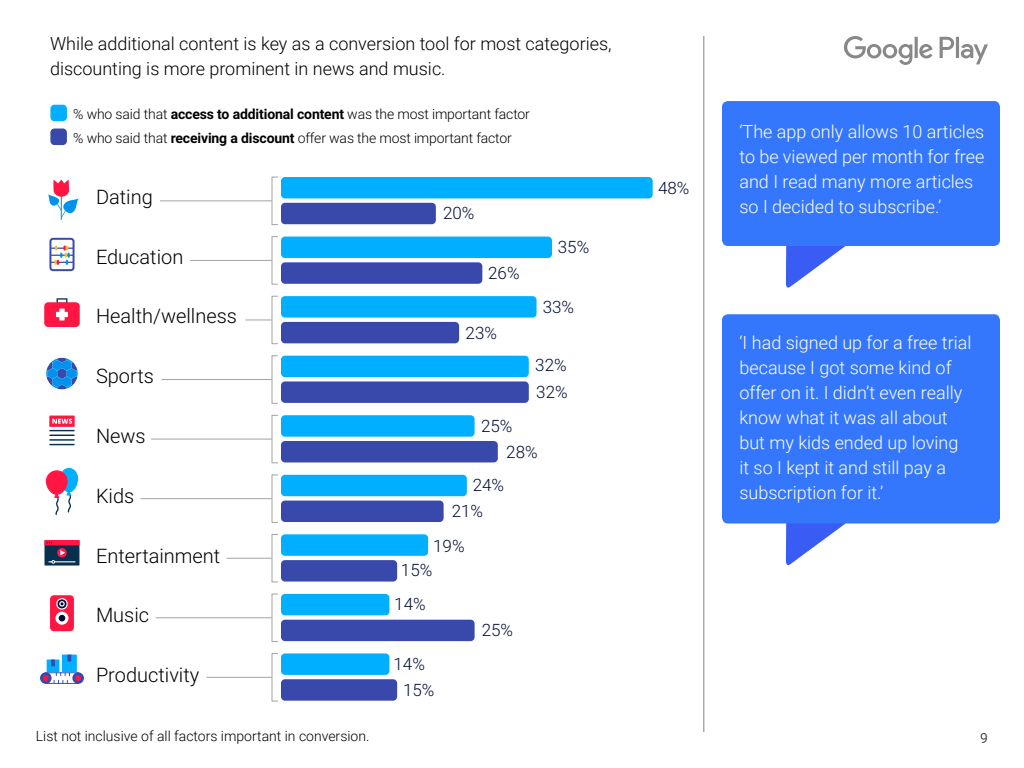
<style>
.page{position:relative;width:1024px;height:768px;background:#fff}
.page>*{position:absolute;margin:0;border:0;box-sizing:border-box;transform-origin:0 0}
.t1{font:300 20px "Roboto";color:#000}
.t2{font:300 18px/25px "Roboto";color:#fff}
.t3{font:300 18px/25px "Roboto";color:#000}
.t4{font:300 17px/26px "Roboto";color:#010d35}
.t5{font:300 14px/24px "Roboto";letter-spacing:-.01em;color:#000}
.t6{font:14px "Roboto";color:#524b48}
.s1{font-weight:700}
</style>
<div class="page">
<svg style="left:844px;top:36px;width:144px;height:29px"></svg>
<hr style="left:704px;top:36px;width:1px;height:696px;background:#88817e">
<svg style="left:786px;top:246px;width:60px;height:42px"></svg>
<div style="left:722px;top:101px;width:278px;height:145px;background:#3577fc;border-radius:6px"></div>
<svg style="left:786px;top:524px;width:59px;height:41px"></svg>
<div style="left:722px;top:314px;width:278px;height:210px;background:#3577fc;border-radius:6px"></div>
<svg style="left:49px;top:238px;width:26px;height:33px"></svg>
<svg style="left:45px;top:540px;width:34px;height:26px"></svg>
<svg style="left:50px;top:595px;width:24px;height:36px"></svg>
<svg style="left:72px;top:672px;width:12px;height:12px"></svg>
<div style="left:47px;top:660px;width:12px;height:12px;background:#00afff"></div>
<div style="left:62px;top:655px;width:15px;height:17px;background:#00afff"></div>
<svg style="left:51px;top:660px;width:4px;height:6px"></svg>
<svg style="left:67px;top:655px;width:4px;height:6px"></svg>
<svg style="left:40px;top:672px;width:12px;height:12px"></svg>
<svg style="left:43px;top:672px;width:38px;height:12px"></svg>
<svg style="left:46px;top:468px;width:32px;height:47px"></svg>
<div style="left:44px;top:302px;width:36px;height:25px;background:#ff1643;border-radius:4px"></div>
<svg style="left:56px;top:298px;width:12px;height:23px"></svg>
<svg style="left:49px;top:416px;width:26px;height:20px"></svg>
<hr style="left:49px;top:439px;width:26px;height:2px;background:#092f4f">
<svg style="left:49px;top:444px;width:26px;height:1px"></svg>
<div style="left:281px;top:177px;width:372px;height:21px;background:#00afff;border-radius:4px"></div>
<div style="left:281px;top:203px;width:155px;height:21px;background:#3949ab;border-radius:4px"></div>
<div style="left:281px;top:237px;width:271px;height:21px;background:#00afff;border-radius:4px"></div>
<div style="left:281px;top:262px;width:201px;height:22px;background:#3949ab;border-radius:4px"></div>
<div style="left:281px;top:296px;width:256px;height:22px;background:#00afff;border-radius:4px"></div>
<div style="left:281px;top:322px;width:178px;height:21px;background:#3949ab;border-radius:4px"></div>
<div style="left:281px;top:356px;width:248px;height:21px;background:#00afff;border-radius:4px"></div>
<div style="left:281px;top:381px;width:248px;height:22px;background:#3949ab;border-radius:4px"></div>
<div style="left:281px;top:415px;width:194px;height:22px;background:#00afff;border-radius:4px"></div>
<div style="left:281px;top:441px;width:217px;height:21px;background:#3949ab;border-radius:4px"></div>
<div style="left:281px;top:475px;width:186px;height:21px;background:#00afff;border-radius:4px"></div>
<div style="left:281px;top:501px;width:163px;height:21px;background:#3949ab;border-radius:4px"></div>
<div style="left:281px;top:534px;width:147px;height:22px;background:#00afff;border-radius:4px"></div>
<div style="left:281px;top:560px;width:116px;height:22px;background:#3949ab;border-radius:4px"></div>
<div style="left:281px;top:594px;width:108px;height:21px;background:#00afff;border-radius:4px"></div>
<div style="left:281px;top:620px;width:194px;height:21px;background:#3949ab;border-radius:4px"></div>
<div style="left:281px;top:653px;width:108px;height:22px;background:#00afff;border-radius:4px"></div>
<div style="left:281px;top:679px;width:116px;height:22px;background:#3949ab;border-radius:4px"></div>
<svg style="left:46px;top:358px;width:32px;height:31px"></svg>
<hr style="left:207px;top:677px;width:65px;height:1px;background:#a3a3a3">
<div style="left:272px;top:653px;width:6px;height:49px;border:1px solid #a3a3a3"></div>
<hr style="left:156px;top:617px;width:116px;height:1px;background:#a3a3a3">
<div style="left:272px;top:594px;width:6px;height:48px;border:1px solid #a3a3a3"></div>
<hr style="left:227px;top:558px;width:45px;height:1px;background:#a3a3a3">
<div style="left:272px;top:534px;width:6px;height:48px;border:1px solid #a3a3a3"></div>
<hr style="left:141px;top:498px;width:131px;height:1px;background:#a3a3a3">
<div style="left:272px;top:474px;width:6px;height:49px;border:1px solid #a3a3a3"></div>
<hr style="left:151px;top:439px;width:121px;height:1px;background:#a3a3a3">
<div style="left:272px;top:415px;width:6px;height:48px;border:1px solid #a3a3a3"></div>
<hr style="left:162px;top:379px;width:110px;height:1px;background:#a3a3a3">
<div style="left:272px;top:355px;width:6px;height:49px;border:1px solid #a3a3a3"></div>
<svg style="left:245px;top:319px;width:27px;height:1px"></svg>
<div style="left:272px;top:296px;width:6px;height:48px;border:1px solid #a3a3a3"></div>
<hr style="left:190px;top:260px;width:82px;height:1px;background:#a3a3a3">
<div style="left:272px;top:236px;width:6px;height:49px;border:1px solid #a3a3a3"></div>
<hr style="left:160px;top:200px;width:112px;height:1px;background:#a3a3a3">
<div style="left:272px;top:177px;width:6px;height:48px;border:1px solid #a3a3a3"></div>
<svg style="left:48px;top:179px;width:31px;height:41px"></svg>
<div style="left:50px;top:105px;width:17px;height:16px;background:#00afff;border-radius:4px"></div>
<div style="left:50px;top:129px;width:17px;height:16px;background:#3949ab;border-radius:4px"></div>
<p class="t3" style="left:50px;top:30px;width:563px">While additional content is key as a conversion tool for most categories, discounting is more prominent in news and music.</p>
<p class="t5" style="left:73px;top:102px;width:458px">% who said that <span class="s1">access to additional content</span> was the most important factor % who said that <span class="s1">receiving a discount</span> offer was the most important factor</p>
<p class="t1" style="left:96px;top:183px;width:58px">Dating</p>
<p class="t1" style="left:96px;top:243px;width:89px">Education</p>
<p class="t1" style="left:96px;top:302px;width:142px">Health/wellness</p>
<p class="t1" style="left:96px;top:362px;width:59px">Sports</p>
<p class="t1" style="left:96px;top:422px;width:51px">News</p>
<p class="t1" style="left:96px;top:482px;width:40px">Kids</p>
<p class="t1" style="left:96px;top:542px;width:126px">Entertainment</p>
<p class="t1" style="left:96px;top:601px;width:55px">Music</p>
<p class="t1" style="left:96px;top:661px;width:105px">Productivity</p>
<p class="t5" style="left:36px;top:724px;width:335px">List not inclusive of all factors important in conversion.</p>
<p class="t4" style="left:443px;top:200px;width:33px">20%</p>
<p class="t4" style="left:488px;top:260px;width:33px">26%</p>
<p class="t4" style="left:466px;top:320px;width:33px">23%</p>
<p class="t4" style="left:558px;top:234px;width:33px">35%</p>
<p class="t4" style="left:543px;top:294px;width:33px">33%</p>
<p class="t4" style="left:535px;top:351px;width:34px;line-height:27px">32%<br>32%</p>
<p class="t4" style="left:506px;top:413px;width:33px;text-indent:-25px">25%<br>28%</p>
<p class="t4" style="left:452px;top:472px;width:54px;text-indent:21px">24%<br>21%</p>
<p class="t4" style="left:433px;top:532px;width:33px">19%</p>
<p class="t4" style="left:394px;top:553px;width:40px;line-height:34px;text-align:center">15%<br>14%</p>
<p class="t4" style="left:394px;top:651px;width:42px;text-align:center">14%<br>15%</p>
<p class="t4" style="left:482px;top:617px;width:33px">25%</p>
<p class="t4" style="left:658px;top:175px;width:33px">48%</p>
<p class="t2" style="left:739px;top:118px;width:247px">‘The app only allows 10 articles to be viewed per month for free and I read many more articles so I decided to subscribe.’</p>
<p class="t2" style="left:739px;top:330px;width:234px">‘I had signed up for a free trial because I got some kind of offer on it. I didn’t even really know what it was all about but my kids ended up loving it so I kept it and still pay a subscription for it.’</p>
<p class="t6" style="left:980px;top:728px;width:9px">9</p>
</div>
